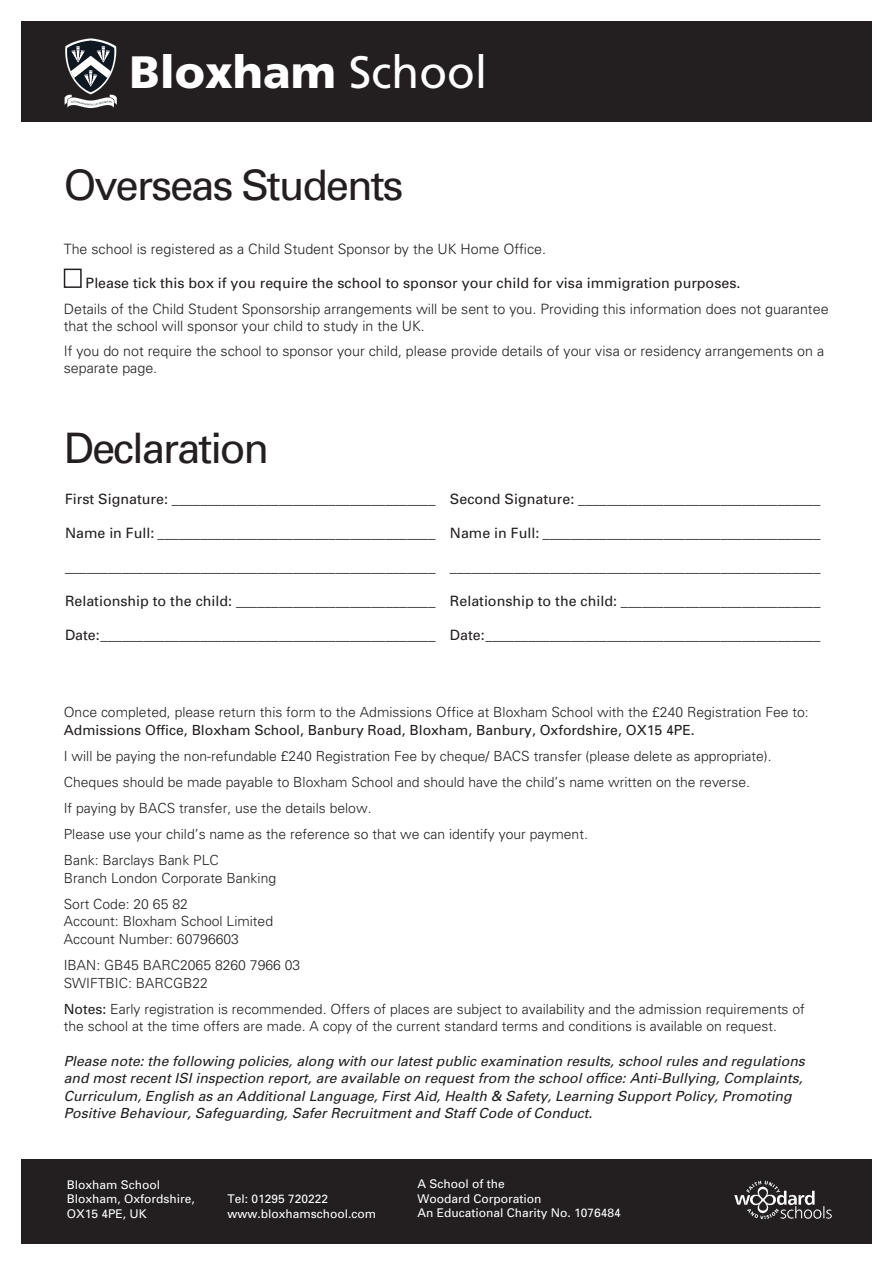
<style>
.page{position:relative;width:893px;height:1263px;background:#fff}
.page>*{position:absolute;margin:0;border:0;box-sizing:border-box;transform-origin:0 0}
.t1{font:900 45.3px "Frutiger";color:#fff}
.t2{font:42px "Univers";letter-spacing:-.05em;color:#231f20}
.t3{font:14.25px "Univers";color:#231f20}
.t4{font:300 14.25px/17.1px "Univers";color:#231f20}
.t5{font:300 13.95px/26.1px "Univers";color:#231f20}
.t6{font:italic 13.95px/17.5px "Univers";color:#231f20}
.t7{font:13.95px "Univers";color:#231f20}
.t8{font:12px/14.4px "Univers";color:#fff}
.s1{font-weight:400}
</style>
<div class="page">
<div style="left:64px;top:269px;width:18px;height:19px;border:2px solid #231f20"></div>
<div style="left:21px;top:21px;width:851px;height:100px;background:#231f20"></div>
<svg style="left:64px;top:38px;width:53px;height:70px"></svg>
<div style="left:21px;top:1159px;width:851px;height:85px;background:#231f20"></div>
<img style="left:734px;top:1180px;width:98px;height:40px">
<h1 class="t1" style="left:130px;top:45px;width:359px">Bloxham <span class="s1">School</span></h1>
<h2 class="t2" style="left:64px;top:159px;width:341px">Overseas Students</h2>
<p class="t4" style="left:64px;top:240px;width:484px">The school is registered as a Child Student Sponsor by the UK Home Office.</p>
<p class="t3" style="left:86px;top:274px;width:656px">Please tick this box if you require the school to sponsor your child for visa immigration purposes.</p>
<p class="t4" style="left:64px;top:299px;width:766px">Details of the Child Student Sponsorship arrangements will be sent to you. Providing this information does not guarantee that the school will sponsor your child to study in the UK.</p>
<p class="t4" style="left:64px;top:342px;width:762px">If you do not require the school to sponsor your child, please provide details of your visa or residency arrangements on a separate page.</p>
<h2 class="t2" style="left:64px;top:422px;width:207px">Declaration</h2>
<p class="t3" style="left:65px;top:490px;width:372px">First Signature: _____________________________________</p>
<p class="t3" style="left:65px;top:524px;width:372px">Name in Full: _______________________________________</p>
<p class="t3" style="left:65px;top:558px;width:372px">____________________________________________________</p>
<p class="t3" style="left:65px;top:592px;width:372px">Relationship to the child: ____________________________</p>
<p class="t3" style="left:65px;top:626px;width:372px">Date:_______________________________________________</p>
<p class="t3" style="left:450px;top:490px;width:372px">Second Signature: __________________________________</p>
<p class="t3" style="left:450px;top:524px;width:372px">Name in Full: _______________________________________</p>
<p class="t3" style="left:450px;top:558px;width:372px">____________________________________________________</p>
<p class="t3" style="left:450px;top:592px;width:372px">Relationship to the child: ____________________________</p>
<p class="t3" style="left:450px;top:626px;width:372px">Date:_______________________________________________</p>
<p class="t5" style="left:64px;top:699px;width:746px">Once completed, please return this form to the Admissions Office at Bloxham School with the £240 Registration Fee to:</p>
<p class="t7" style="left:64px;top:721px;width:632px">Admissions Office, Bloxham School, Banbury Road, Bloxham, Banbury, Oxfordshire, OX15 4PE.</p>
<p class="t5" style="left:64px;top:743px;width:709px">I will be paying the non-refundable £240 Registration Fee by cheque/ BACS transfer (please delete as appropriate).<br>Cheques should be made payable to Bloxham School and should have the child’s name written on the reverse.<br>If paying by BACS transfer, use the details below.<br>Please use your child’s name as the reference so that we can identify your payment.<br>Bank: Barclays Bank PLC</p>
<p class="t5" style="left:64px;top:864px;width:214px">Branch London Corporate Banking<br>Sort Code: 20 65 82</p>
<p class="t5" style="left:64px;top:912px;width:211px;line-height:17.5px">Account: Bloxham School Limited<br>Account Number: 60796603</p>
<p class="t5" style="left:64px;top:956px;width:238px;line-height:17.5px">IBAN: GB45 BARC2065 8260 7966 03<br>SWIFTBIC: BARCGB22</p>
<p class="t5" style="left:64px;top:999px;width:743px;line-height:17.5px"><span class="s1">Notes:</span> Early registration is recommended. Offers of places are subject to availability and the admission requirements of the school at the time offers are made. A copy of the current standard terms and conditions is available on request.</p>
<p class="t6" style="left:64px;top:1052px;width:743px">Please note: the following policies, along with our latest public examination results, school rules and regulations and most recent ISI inspection report, are available on request from the school office: Anti-Bullying, Complaints, Curriculum, English as an Additional Language, First Aid, Health &amp; Safety, Learning Support Policy, Promoting Positive Behaviour, Safeguarding, Safer Recruitment and Staff Code of Conduct.</p>
<p class="t8" style="left:67px;top:1177px;width:130px">Bloxham School<br>Bloxham, Oxfordshire,<br>OX15 4PE, UK</p>
<p class="t8" style="left:227px;top:1192px;width:150px">Tel: 01295 720222 www.bloxhamschool.com</p>
<p class="t8" style="left:417px;top:1176px;width:205px">A School of the<br>Woodard Corporation<br>An Educational Charity No. 1076484</p>
</div>
